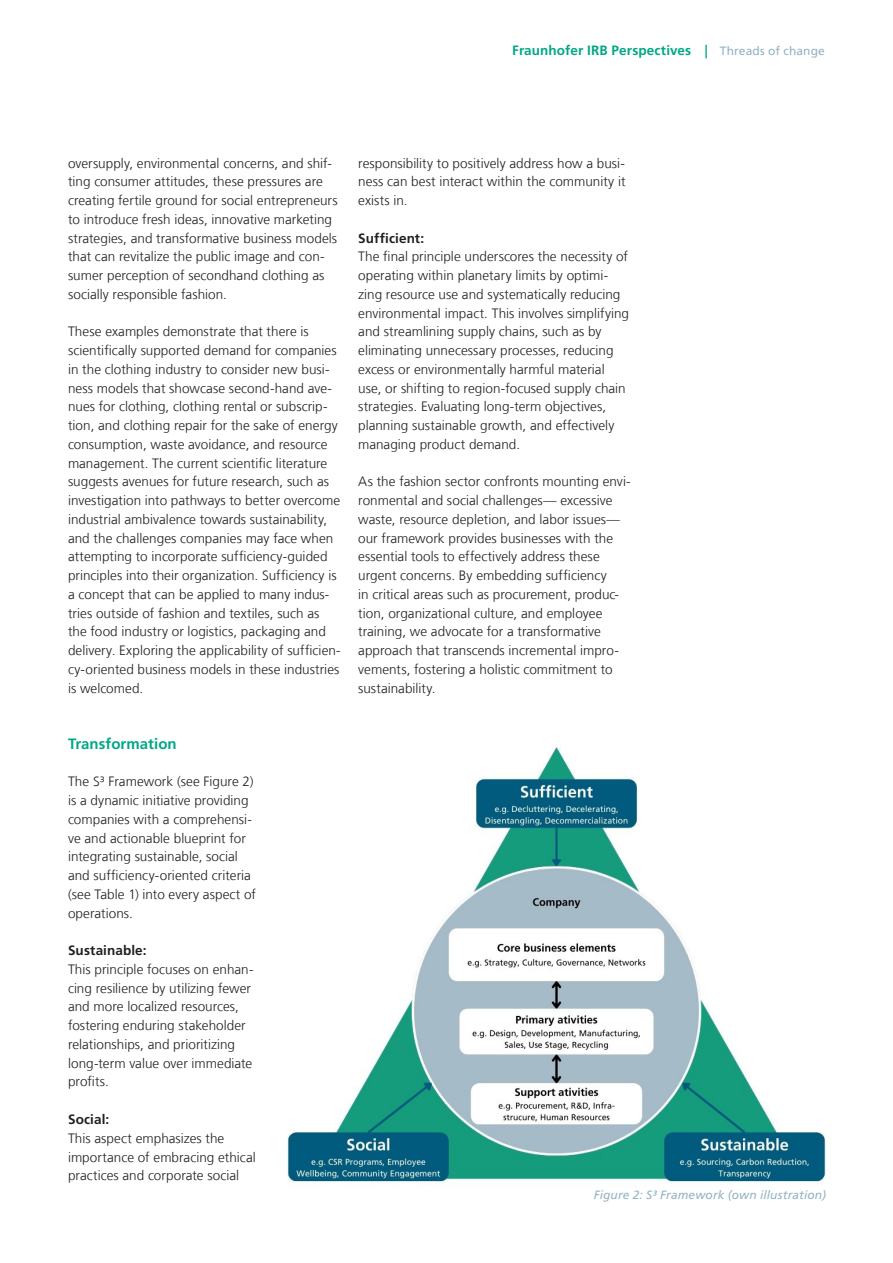
<style>
.page{position:relative;width:893px;height:1263px;background:#fff}
.page>*{position:absolute;margin:0;border:0;box-sizing:border-box;transform-origin:0 0}
.t1{font:700 15px "Frutiger LT Com";letter-spacing:.005em;color:#00a786}
.t2{font:300 13.5px/18.8px "Frutiger LT Com";color:#231f20}
.t3{font:700 13.5px "Frutiger LT Com";letter-spacing:.01em;color:#00a786}
.t4{font:700 13.5px "Frutiger LT Com";letter-spacing:.01em;color:#231f20}
.t5{font:italic 12px "Frutiger LT Com";letter-spacing:.01em;color:#93b3c3}
.s1{font-weight:400;font-size:12px;color:#93b3c3}
</style>
<div class="page">
<img style="left:287px;top:747px;width:539px;height:435px">
<p class="t3" style="left:512px;top:42px;width:314px">Fraunhofer IRB Perspectives | <span class="s1">Threads of change</span></p>
<p class="t2" style="left:68px;top:154px;width:271px">oversupply, environmental concerns, and shif&shy;ting consumer attitudes, these pressures are creating fertile ground for social entrepreneurs to introduce fresh ideas, innovative marketing strategies, and transformative business models that can revitalize the public image and con&shy;sumer perception of secondhand clothing as socially responsible fashion.</p>
<p class="t2" style="left:68px;top:322px;width:274px">These examples demonstrate that there is scientifically supported demand for companies in the clothing industry to consider new busi&shy;ness models that showcase second-hand ave&shy;nues for clothing, clothing rental or subscrip&shy;tion, and clothing repair for the sake of energy consumption, waste avoidance, and resource management. The current scientific literature suggests avenues for future research, such as investigation into pathways to better overcome industrial ambivalence towards sustainability, and the challenges companies may face when attempting to incorporate sufficiency-guided principles into their organization. Sufficiency is a concept that can be applied to many indus&shy;tries outside of fashion and textiles, such as the food industry or logistics, packaging and delivery. Exploring the applicability of sufficien&shy;cy-oriented business models in these industries is welcomed.</p>
<p class="t1" style="left:68px;top:735px;width:110px">Transformation</p>
<p class="t2" style="left:68px;top:772px;width:190px">The S³ Framework (see Figure 2) is a dynamic initiative providing companies with a comprehensi&shy;ve and actionable blueprint for integrating sustainable, social and sufficiency-oriented criteria (see Table 1) into every aspect of operations.</p>
<p class="t4" style="left:68px;top:942px;width:80px">Sustainable:</p>
<p class="t2" style="left:68px;top:960px;width:187px">This principle focuses on enhan&shy;cing resilience by utilizing fewer and more localized resources, fostering enduring stakeholder relationships, and prioritizing long-term value over immediate profits.</p>
<p class="t4" style="left:68px;top:1111px;width:43px">Social:</p>
<p class="t2" style="left:68px;top:1129px;width:189px">This aspect emphasizes the importance of embracing ethical practices and corporate social</p>
<p class="t2" style="left:358px;top:154px;width:269px;text-align:justify">responsibility to positively address how a busi&shy;ness can best interact within the community it exists in.</p>
<p class="t4" style="left:358px;top:230px;width:67px">Sufficient:</p>
<p class="t2" style="left:358px;top:247px;width:272px">The final principle underscores the necessity of operating within planetary limits by optimi&shy;zing resource use and systematically reducing environmental impact. This involves simplifying and streamlining supply chains, such as by eliminating unnecessary processes, reducing excess or environmentally harmful material use, or shifting to region-focused supply chain strategies. Evaluating long-term objectives, planning sustainable growth, and effectively managing product demand.</p>
<p class="t2" style="left:358px;top:472px;width:274px">As the fashion sector confronts mounting envi&shy;ronmental and social challenges— excessive waste, resource depletion, and labor issues— our framework provides businesses with the essential tools to effectively address these urgent concerns. By embedding sufficiency<br>in critical areas such as procurement, produc&shy;tion, organizational culture, and employee training, we advocate for a transformative approach that transcends incremental impro&shy;vements, fostering a holistic commitment to sustainability.</p>
<p class="t5" style="left:594px;top:1188px;width:234px">Figure 2: S³ Framework (own illustration)</p>
</div>
